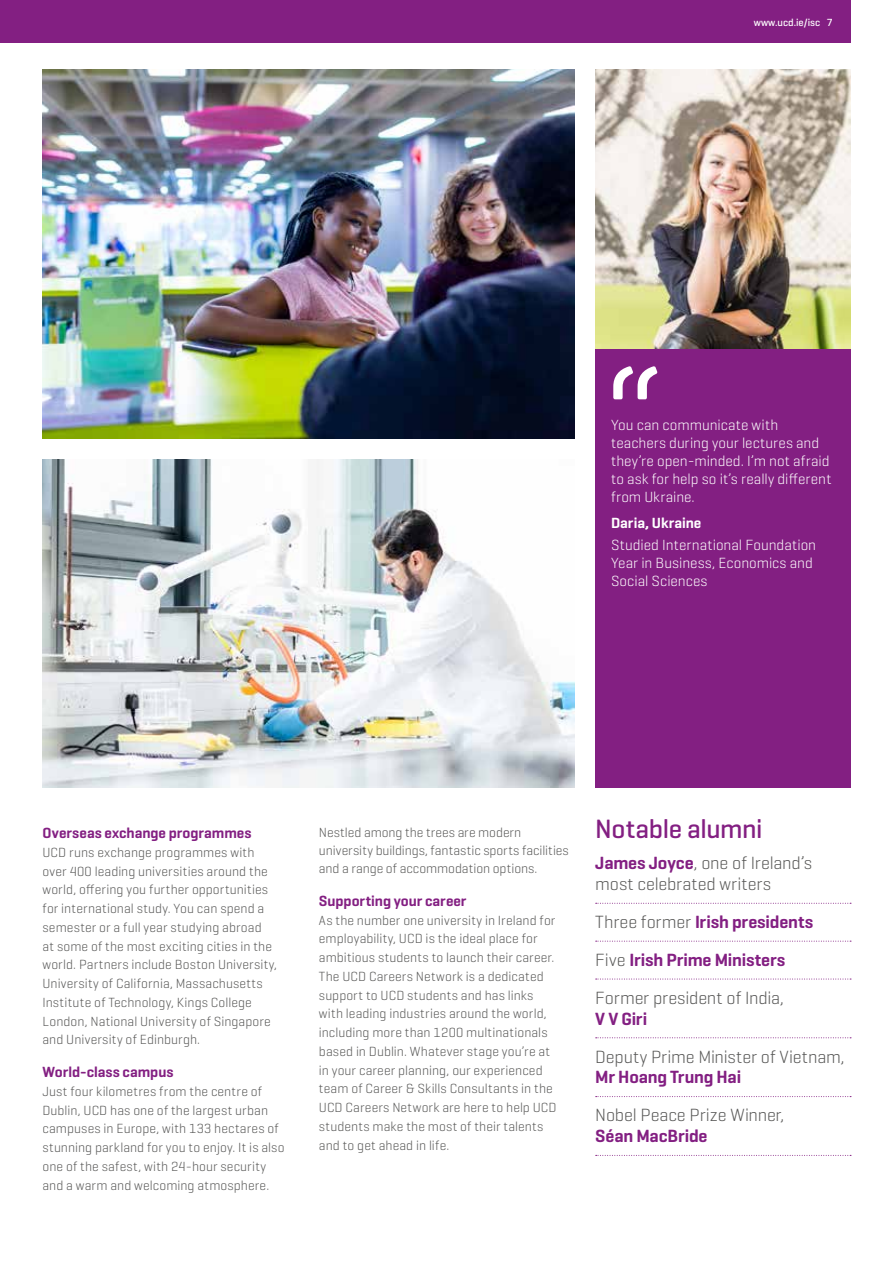
<style>
.page{position:relative;width:893px;height:1263px;background:#fff}
.page>*{position:absolute;margin:0;border:0;box-sizing:border-box;transform-origin:0 0}
.t1{font:500 27px "Geogrotesque";letter-spacing:-.015em;color:#831f82}
.t2{font:300 18px/38px "Geogrotesque";letter-spacing:-.01em;color:#575756}
.t3{font:600 18px "Geogrotesque";letter-spacing:-.01em;color:#831f82}
.t4{font:300 15px/18px "Geogrotesque";color:#fff}
.t5{font:600 15px "Geogrotesque";color:#831f82}
.t6{font:600 15px "Geogrotesque";letter-spacing:-.005em;color:#fff}
.t7{font:300 13.5px/18.8px "Geogrotesque";letter-spacing:.005em;color:#575756}
.t8{font:500 10.5px "Geogrotesque";color:#fff}
.s1{font-weight:600;color:#831f82}
</style>
<div class="page">
<img style="left:43px;top:69px;width:531px;height:369px">
<img style="left:43px;top:459px;width:531px;height:328px">
<div style="left:0;top:0;width:850px;height:43px;background:#831f82"></div>
<div style="left:595px;top:348px;width:255px;height:439px;background:#831f82"></div>
<img style="left:595px;top:69px;width:255px;height:279px">
<svg style="left:613px;top:366px;width:45px;height:33px"></svg>
<svg style="left:596px;top:903px;width:255px;height:1px"></svg>
<svg style="left:596px;top:941px;width:255px;height:1px"></svg>
<svg style="left:596px;top:979px;width:255px;height:1px"></svg>
<svg style="left:596px;top:1037px;width:255px;height:1px"></svg>
<svg style="left:596px;top:1096px;width:255px;height:1px"></svg>
<svg style="left:596px;top:1155px;width:255px;height:1px"></svg>
<p class="t8" style="left:754px;top:16px;width:80px">www.ucd.ie/isc 7</p>
<p class="t4" style="left:611px;top:415px;width:222px">You can communicate with teachers during your lectures and they’re open-minded. I’m not afraid to ask for help so it’s really different from Ukraine.</p>
<p class="t6" style="left:611px;top:514px;width:92px">Daria, Ukraine</p>
<p class="t4" style="left:611px;top:536px;width:207px">Studied International Foundation<br>Year in Business, Economics and<br>Social Sciences</p>
<p class="t5" style="left:43px;top:824px;width:210px">Overseas exchange programmes</p>
<p class="t7" style="left:43px;top:842px;width:236px">UCD runs exchange programmes with over 400 leading universities around the world, offering you further opportunities for international study. You can spend a semester or a full year studying abroad<br>at some of the most exciting cities in the world. Partners include Boston University, University of California, Massachusetts Institute of Technology, Kings College London, National University of Singapore and University of Edinburgh.</p>
<p class="t5" style="left:43px;top:1063px;width:132px">World-class campus</p>
<p class="t7" style="left:43px;top:1081px;width:244px">Just four kilometres from the centre of Dublin, UCD has one of the largest urban campuses in Europe, with 133 hectares of stunning parkland for you to enjoy. It is also one of the safest, with 24-hour security and a warm and welcoming atmosphere.</p>
<p class="t7" style="left:319px;top:823px;width:251px;line-height:18px">Nestled among the trees are modern university buildings, fantastic sports facilities and a range of accommodation options.</p>
<p class="t5" style="left:319px;top:891px;width:149px">Supporting your career</p>
<p class="t7" style="left:319px;top:910px;width:239px">As the number one university in Ireland for employability, UCD is the ideal place for ambitious students to launch their career.<br>The UCD Careers Network is a dedicated support to UCD students and has links with leading industries around the world, including more than 1200 multinationals based in Dublin. Whatever stage you’re at in your career planning, our experienced team of Career &amp; Skills Consultants in the UCD Careers Network are here to help UCD students make the most of their talents and to get ahead in life.</p>
<h1 class="t1" style="left:595px;top:811px;width:169px">Notable alumni</h1>
<h2 class="t2" style="left:595px;top:852px;width:218px;line-height:20.9px"><span class="s1">James Joyce</span>, one of Ireland’s most celebrated writers</h2>
<h2 class="t2" style="left:595px;top:902px;width:219px">Three former <span class="s1">Irish presidents<br></span>Five <span class="s1">Irish Prime Ministers<br></span>Former president of India,</h2>
<h2 class="t3" style="left:595px;top:1007px;width:53px">V V Giri</h2>
<h2 class="t2" style="left:595px;top:1037px;width:251px">Deputy Prime Minister of Vietnam,</h2>
<h2 class="t3" style="left:595px;top:1066px;width:147px">Mr Hoang Trung Hai</h2>
<h2 class="t2" style="left:595px;top:1096px;width:191px">Nobel Peace Prize Winner,</h2>
<h2 class="t3" style="left:595px;top:1125px;width:114px">Séan MacBride</h2>
</div>
